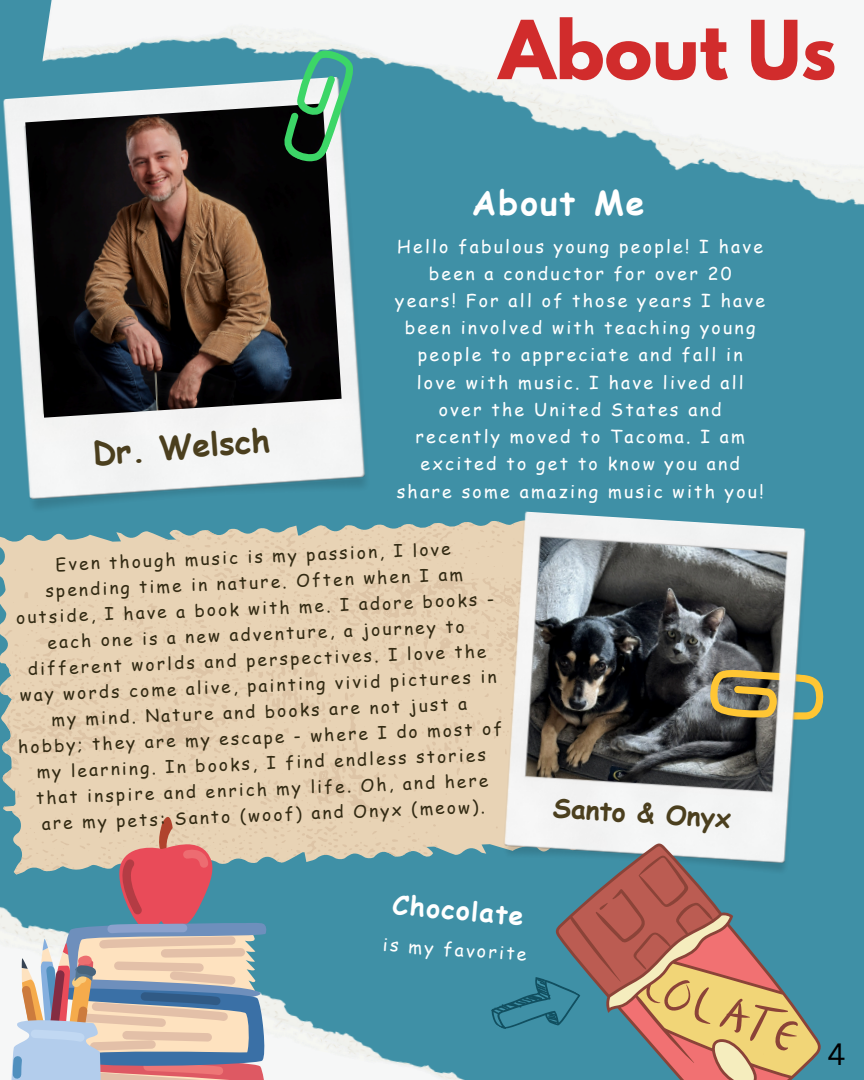
<style>
.page{position:relative;width:864px;height:1080px;background:#3f90a6}
.page>*{position:absolute;margin:0;border:0;box-sizing:border-box;transform-origin:0 0}
.t1{font:700 72px "League Spartan";color:#d12c2c}
.t2{font:700 33.6px "Comic Sans MS";letter-spacing:.06em;color:#fff}
.t3{font:700 32.1px "Comic Sans MS";color:#4b3f1e}
.t4{font:30px "Canva Sans";color:#000}
.t5{font:700 26.4px "Comic Sans MS";color:#4b3f1e}
.t6{font:700 26.4px "Comic Sans MS";color:#fff}
.t7{font:17.7px/27.2px "Comic Sans MS";letter-spacing:.13em;color:#fff;text-align:center}
.t8{font:17.25px/25.8px "Comic Sans MS";color:#322a13;text-align:center}
</style>
<div class="page">
<img style="left:42px;top:0;width:822px;height:205px">
<img style="left:0;top:907px;width:465px;height:173px">
<img style="left:3px;top:76px;width:371px;height:432px">
<svg style="left:0;top:521px;width:502px;height:172px;fill:#e8d3b5"></svg>
<svg style="left:1px;top:573px;width:501px;height:290px;background:#e2cfb2"></svg>
<svg style="left:8px;top:812px;width:262px;height:268px"></svg>
<img style="left:25px;top:103px;width:317px;height:315px">
<svg style="left:270px;top:43px;width:93px;height:125px"></svg>
<svg style="left:811px;top:676px;width:13px;height:43px"></svg>
<img style="left:502px;top:511px;width:309px;height:334px">
<svg style="left:486px;top:845px;width:70px;height:184px"></svg>
<svg style="left:556px;top:843px;width:265px;height:237px"></svg>
<p class="t1" style="left:499px;top:14px;width:339px">About Us</p>
<p class="t3" style="left:91px;top:429px;width:179px;rotate:-4deg">Dr. Welsch</p>
<h2 class="t2" style="left:472px;top:178px;width:174px">About Me</h2>
<p class="t7" style="left:395px;top:232px;width:371px">Hello fabulous young people! I have been a conductor for over 20<br>years! For all of those years I have been involved with teaching young people to appreciate and fall in<br>love with music. I have lived all over the United States and recently moved to Tacoma. I am excited to get to know you and share some amazing music with you!</p>
<h1 class="t8" style="left:12px;top:551px;width:486px;rotate:-2deg">Even though music is my passion, I love<br>spending time in nature. Often when I am outside, I have a book with me. I adore books - each one is a new adventure, a journey to different worlds and perspectives. I love the way words come alive, painting vivid pictures in my mind. Nature and books are not just a hobby; they are my escape - where I do most of my learning. In books, I find endless stories that inspire and enrich my life. Oh, and here are my pets: Santo (woof) and Onyx (meow).</h1>
<h2 class="t6" style="left:394px;top:885px;width:133px;rotate:5deg">Chocolate</h2>
<p class="t7" style="left:384px;top:930px;width:146px;rotate:4deg">is my favorite</p>
<p class="t5" style="left:555px;top:787px;width:179px;rotate:4deg">Santo &amp; Onyx</p>
<h3 class="t4" style="left:827px;top:1033px;width:20px">4</h3>
</div>
